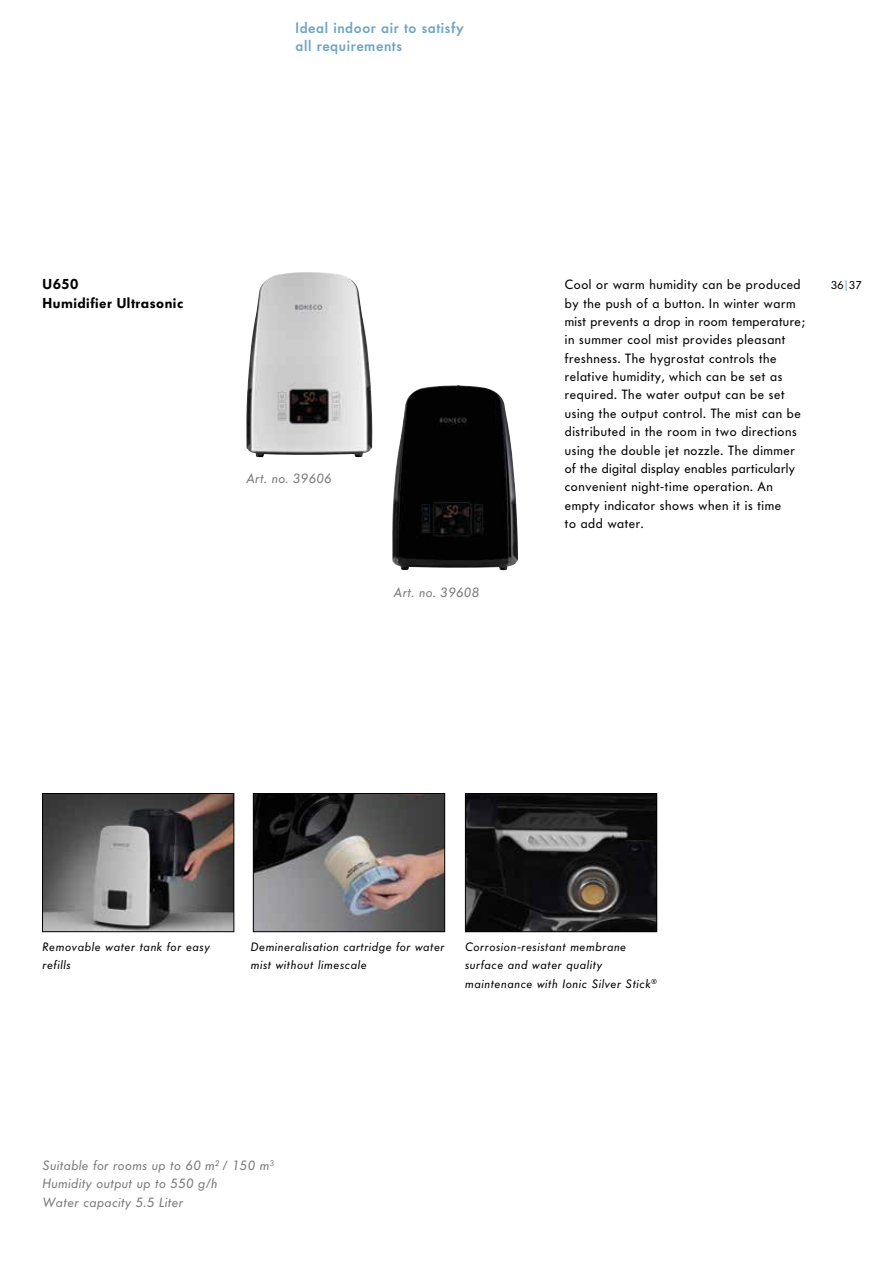
<style>
.page{position:relative;width:893px;height:1263px;background:#fff}
.page>*{position:absolute;margin:0;border:0;box-sizing:border-box;transform-origin:0 0}
.t1{font:500 15px/18.3px "Futura BQ";letter-spacing:.04em;color:#6ea5c4}
.t2{font:600 14.25px "Futura BQ";letter-spacing:.035em;color:#000}
.t3{font:13.35px/18.5px "Futura BQ";letter-spacing:.045em;color:#000}
.t4{font:italic 13.35px/18.3px "Futura BQ";letter-spacing:.045em;color:#7c7b7b}
.t5{font:italic 12px/18.3px "Futura BQ";letter-spacing:.065em;color:#000}
.t6{font:11.25px "Futura BQ";color:#000}
.s1{color:#6ea5c4}
</style>
<div class="page">
<img style="left:44px;top:795px;width:188px;height:135px">
<img style="left:255px;top:795px;width:188px;height:135px">
<img style="left:467px;top:795px;width:188px;height:135px">
<img style="left:392px;top:385px;width:126px;height:185px">
<img style="left:246px;top:272px;width:127px;height:185px">
<p class="t1" style="left:296px;top:18px;width:170px">Ideal indoor air to satisfy all requirements</p>
<p class="t2" style="left:43px;top:275px;width:38px">U650</p>
<p class="t6" style="left:831px;top:278px;width:32px">360<span class="s1">|</span> 37</p>
<p class="t2" style="left:43px;top:293px;width:142px">Humidifier Ultrasonic</p>
<p class="t3" style="left:565px;top:275px;width:241px">Cool or warm humidity can be produced by the push of a button. In winter warm mist prevents a drop in room temperature; in summer cool mist provides pleasant freshness. The hygrostat controls the relative humidity, which can be set as required. The water output can be set using the output control. The mist can be distributed in the room in two directions using the double jet nozzle. The dimmer of the digital display enables particularly convenient night-time operation. An empty indicator shows when it is time<br>to add water.</p>
<p class="t4" style="left:247px;top:470px;width:86px">Art. no. 39606</p>
<p class="t4" style="left:394px;top:583px;width:86px">Art. no. 39608</p>
<p class="t5" style="left:43px;top:937px;width:169px">Removable water tank for easy refills</p>
<p class="t5" style="left:251px;top:937px;width:195px">Demineralisation cartridge for water mist without limescale</p>
<p class="t5" style="left:465px;top:937px;width:193px">Corrosion-resistant membrane surface and water quality maintenance with Ionic Silver Stick<sup>®</sup></p>
<p class="t4" style="left:43px;top:1156px;width:233px">Suitable for rooms up to 60 m<sup>2</sup> / 150 m<sup>3<br></sup>Humidity output up to 550 g/h<br>Water capacity 5.5 Liter</p>
</div>
